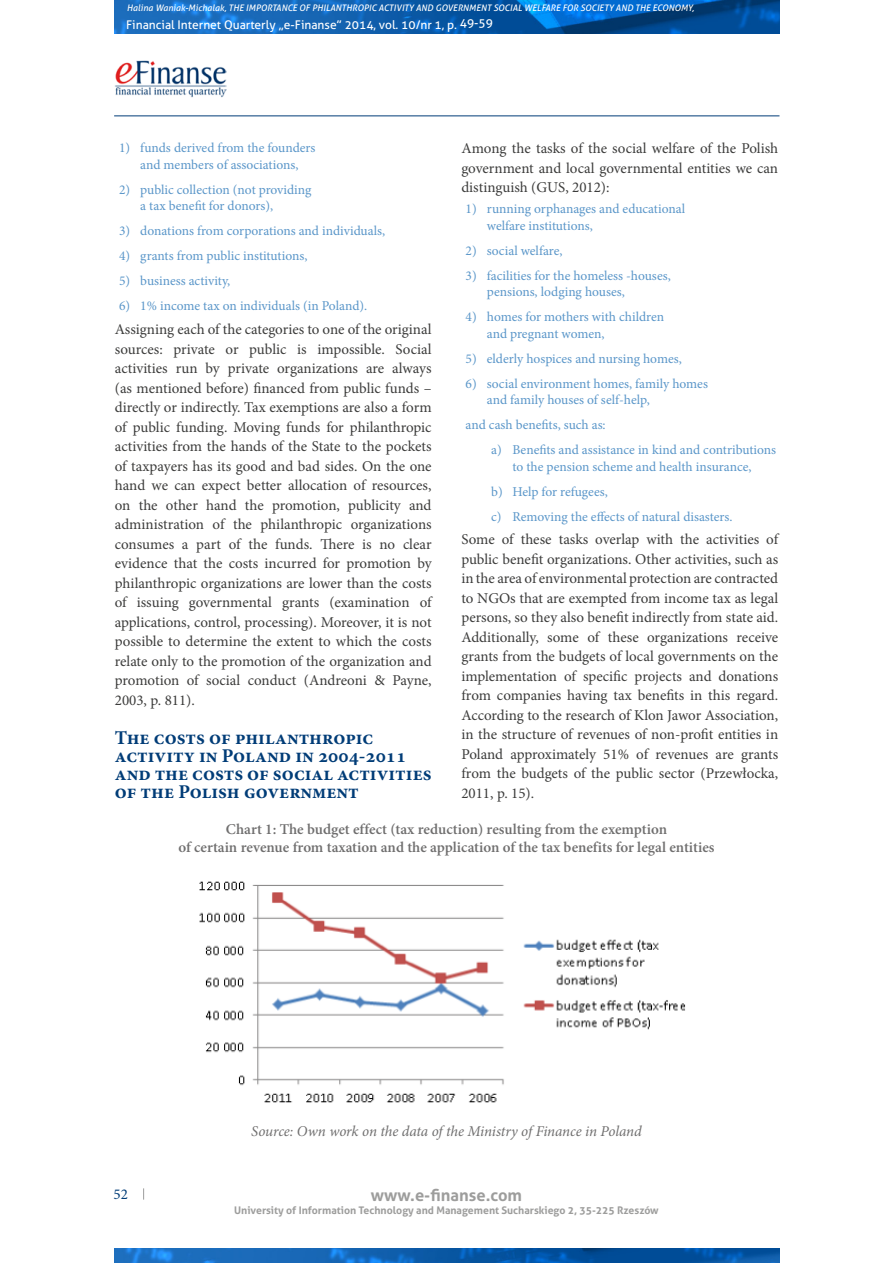
<style>
.page{position:relative;width:893px;height:1263px;background:#fff}
.page>*{position:absolute;margin:0;border:0;box-sizing:border-box;transform-origin:0 0}
.t1{font:700 19.5px/18px "Minion Pro";color:#003c77}
.t2{font:700 16.5px "Aller";color:#9d9d9c}
.t3{font:15px/19.5px "Minion Pro";color:#3c3c3b;text-align:justify}
.t4{font:600 15px/18px "Minion Pro";color:#706f6f;text-align:center}
.t5{font:italic 15px "Minion Pro";letter-spacing:-.01em;color:#706f6f}
.t6{font:15px "Minion Pro";color:#003c77}
.t7{font:13.5px/16.5px "Minion Pro";letter-spacing:-.005em;color:#5a96c9}
.t8{font:12px "Aller";color:#fff}
.t9{font:700 10.5px "Aller";color:#9d9d9c}
.t10{font:italic 9px "Aller";color:#fff}
</style>
<div class="page">
<img style="left:115px;top:60px;width:112px;height:37px">
<img style="left:114px;top:0;width:665px;height:33px">
<img style="left:114px;top:1248px;width:665px;height:15px">
<hr style="left:114px;top:116px;width:665px;height:1px;background:#003c77">
<img style="left:199px;top:881px;width:487px;height:222px">
<p class="t10" style="left:127px;top:2px;width:569px">Halina Waniak-Michalak, THE IMPORTANCE OF PHILANTHROPIC ACTIVITY AND GOVERNMENT SOCIAL WELFARE FOR SOCIETY AND THE ECONOMY,</p>
<p class="t8" style="left:460px;top:15px;width:35px">49-59</p>
<p class="t8" style="left:126px;top:17px;width:332px">Financial Internet Quarterly „e-Finanse” 2014, vol. 10/nr 1, p.</p>
<p class="t7" style="left:119px;top:140px;width:198px;text-align:center">1) funds derived from the founders and members of associations,</p>
<p class="t7" style="left:140px;top:181px;width:173px;text-indent:-21px">2) public collection (not providing a tax benefit for donors),</p>
<p class="t7" style="left:119px;top:223px;width:268px">3) donations from corporations and individuals,</p>
<p class="t7" style="left:119px;top:248px;width:190px">4) grants from public institutions,</p>
<p class="t7" style="left:119px;top:273px;width:113px">5) business activity,</p>
<p class="t7" style="left:119px;top:298px;width:250px">6) 1% income tax on individuals (in Poland).</p>
<p class="t3" style="left:115px;top:320px;width:318px">Assigning each of the categories to one of the original sources: private or public is impossible. Social activities run by private organizations are always (as mentioned before) financed from public funds – directly or indirectly. Tax exemptions are also a form of public funding. Moving funds for philanthropic activities from the hands of the State to the pockets of taxpayers has its good and bad sides. On the one hand we can expect better allocation of resources, on the other hand the promotion, publicity and administration of the philanthropic organizations consumes a part of the funds. There is no clear evidence that the costs incurred for promotion by philanthropic organizations are lower than the costs of issuing governmental grants (examination of applications, control, processing). Moreover, it is not possible to determine the extent to which the costs relate only to the promotion of the organization and promotion of social conduct (Andreoni &amp; Payne, 2003, p. 811).</p>
<h1 class="t1" style="left:115px;top:728px;width:318px">The costs of philanthropic activity in Poland in 2004-2011 and the costs of social activities of the Polish government</h1>
<p class="t3" style="left:461px;top:139px;width:318px">Among the tasks of the social welfare of the Polish government and local governmental entities we can distinguish (GUS, 2012):</p>
<p class="t7" style="left:487px;top:201px;width:200px;text-indent:-21px">1) running orphanages and educational welfare institutions,</p>
<p class="t7" style="left:466px;top:242px;width:98px">2) social welfare,</p>
<p class="t7" style="left:487px;top:267px;width:185px;text-indent:-21px">3) facilities for the homeless -houses, pensions, lodging houses,</p>
<p class="t7" style="left:487px;top:309px;width:179px;text-indent:-21px">4) homes for mothers with children and pregnant women,</p>
<p class="t7" style="left:466px;top:350px;width:218px">5) elderly hospices and nursing homes,</p>
<p class="t7" style="left:487px;top:375px;width:223px;text-indent:-21px">6) social environment homes, family homes and family houses of self-help,</p>
<p class="t7" style="left:491px;top:412px;width:286px;line-height:25px;text-indent:-26px">and cash benefits, such as:<br>a) Benefits and assistance in kind and contributions</p>
<p class="t7" style="left:491px;top:454px;width:262px;line-height:25px;text-indent:21px">to the pension scheme and health insurance, b) Help for refugees,<br>c) Removing the effects of natural disasters.</p>
<p class="t3" style="left:461px;top:530px;width:318px">Some of these tasks overlap with the activities of public benefit organizations. Other activities, such as in the area of environmental protection are contracted to NGOs that are exempted from income tax as legal persons, so they also benefit indirectly from state aid.<br>Additionally, some of these organizations receive grants from the budgets of local governments on the implementation of specific projects and donations from companies having tax benefits in this regard.<br>According to the research of Klon Jawor Association, in the structure of revenues of non-profit entities in Poland approximately 51% of revenues are grants from the budgets of the public sector (Przewłocka, 2011, p. 15).</p>
<p class="t4" style="left:178px;top:820px;width:537px">Chart 1: The budget effect (tax reduction) resulting from the exemption<br>of certain revenue from taxation and the application of the tax benefits for legal entities</p>
<p class="t6" style="left:113px;top:1184px;width:16px">52</p>
<p class="t5" style="left:251px;top:1121px;width:392px">Source: Own work on the data of the Ministry of Finance in Poland</p>
<p class="t2" style="left:371px;top:1184px;width:153px">www.e-finanse.com</p>
<p class="t9" style="left:234px;top:1204px;width:426px">University of Information Technology and Management Sucharskiego 2, 35-225 Rzeszów</p>
</div>
